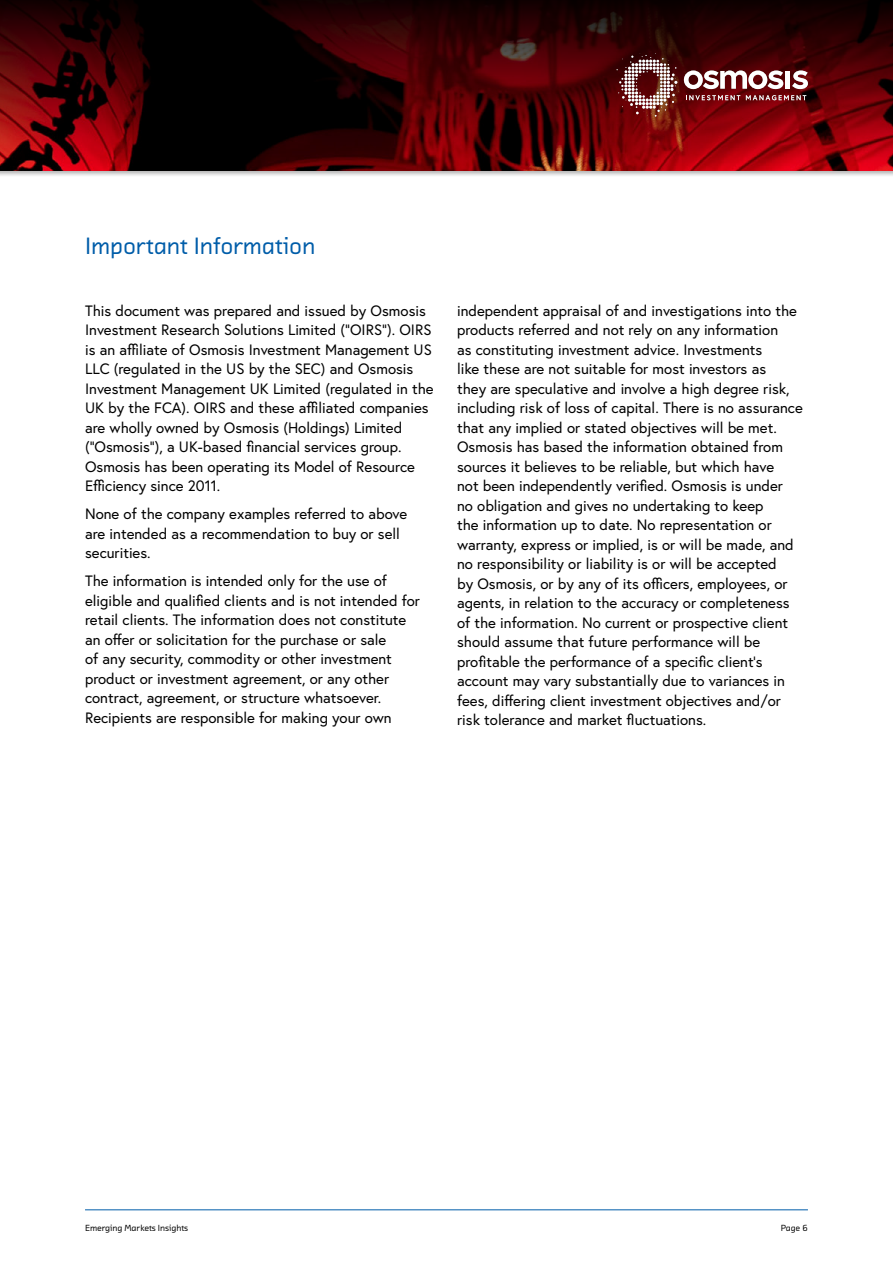
<style>
.page{position:relative;width:893px;height:1263px;background:#fff}
.page>*{position:absolute;margin:0;border:0;box-sizing:border-box;transform-origin:0 0}
.t1{font:500 24px "Chambers Sans Pro";color:#005da9}
.t2{font:15px/19.5px "Europa";color:#000}
.t3{font:500 9px "Chambers Sans Pro";letter-spacing:-.01em;color:#000}
</style>
<div class="page">
<div style="left:0;top:0;width:893px;height:177px;background:#000;opacity:.3"></div>
<svg style="left:0;top:0;width:893px;height:170px;background:#3c0104"></svg>
<svg style="left:617px;top:53px;width:191px;height:64px;background:#7b3638"></svg>
<hr style="left:85px;top:1209px;width:723px;height:1px;background:#005da9">
<h1 class="t1" style="left:85px;top:230px;width:232px">Important Information</h1>
<p class="t2" style="left:85px;top:300px;width:350px">This document was prepared and issued by Osmosis Investment Research Solutions Limited (“OIRS”). OIRS is an affiliate of Osmosis Investment Management US LLC (regulated in the US by the SEC) and Osmosis Investment Management UK Limited (regulated in the UK by the FCA). OIRS and these affiliated companies are wholly owned by Osmosis (Holdings) Limited (“Osmosis”), a UK-based financial services group.<br>Osmosis has been operating its Model of Resource Efficiency since 2011.</p>
<p class="t2" style="left:85px;top:504px;width:324px">None of the company examples referred to above are intended as a recommendation to buy or sell securities.</p>
<p class="t2" style="left:85px;top:571px;width:336px">The information is intended only for the use of eligible and qualified clients and is not intended for retail clients. The information does not constitute an offer or solicitation for the purchase or sale<br>of any security, commodity or other investment product or investment agreement, or any other contract, agreement, or structure whatsoever.<br>Recipients are responsible for making your own</p>
<p class="t2" style="left:457px;top:300px;width:347px">independent appraisal of and investigations into the products referred and not rely on any information<br>as constituting investment advice. Investments<br>like these are not suitable for most investors as<br>they are speculative and involve a high degree risk, including risk of loss of capital. There is no assurance that any implied or stated objectives will be met.<br>Osmosis has based the information obtained from sources it believes to be reliable, but which have<br>not been independently verified. Osmosis is under<br>no obligation and gives no undertaking to keep<br>the information up to date. No representation or warranty, express or implied, is or will be made, and no responsibility or liability is or will be accepted<br>by Osmosis, or by any of its officers, employees, or agents, in relation to the accuracy or completeness of the information. No current or prospective client should assume that future performance will be profitable the performance of a specific client’s account may vary substantially due to variances in fees, differing client investment objectives and/or risk tolerance and market fluctuations.</p>
<p class="t3" style="left:85px;top:1222px;width:105px">Emerging Markets Insights</p>
<p class="t3" style="left:781px;top:1222px;width:28px">Page 6</p>
</div>
